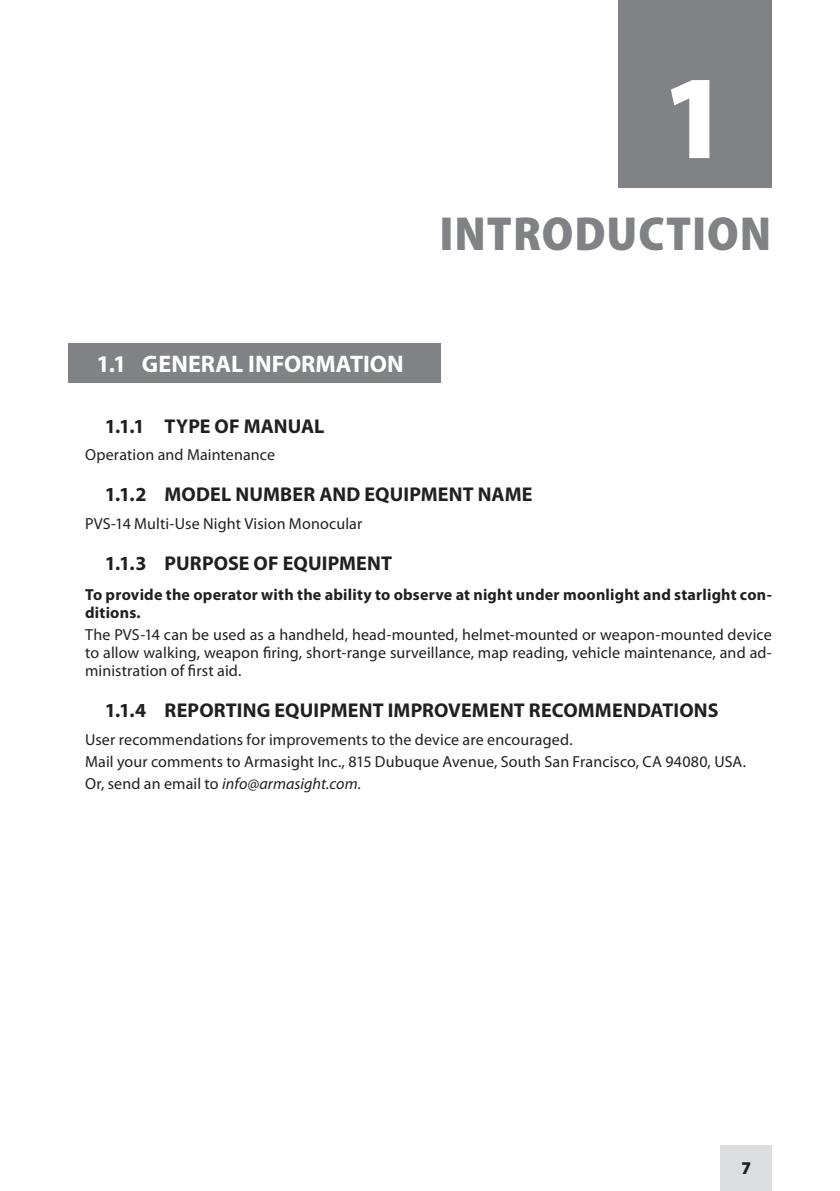
<style>
.page{position:relative;width:840px;height:1191px;background:#fff}
.page>*{position:absolute;margin:0;border:0;box-sizing:border-box;transform-origin:0 0}
.t1{font:900 semi-condensed 120px "Myriad Pro";color:#fff}
.t2{font:900 semi-condensed 48px "Myriad Pro";letter-spacing:.02em;color:#808285}
.t3{font:700 24px "Myriad Pro";color:#fff}
.t4{font:700 20px "Myriad Pro";letter-spacing:.005em;color:#231f20}
.t5{font:900 semi-condensed 18px "Myriad Pro";color:#231f20}
.t6{font:16px/18px "Myriad Pro";letter-spacing:.005em;color:#231f20;text-align:justify}
.t7{font:700 16px/18px "Myriad Pro";letter-spacing:.015em;color:#231f20}
.s1{font-style:italic}
</style>
<div class="page">
<div style="left:720px;top:1145px;width:51px;height:46px;background:#dcdddf"></div>
<div style="left:618px;top:0;width:153px;height:187px;background:#808285"></div>
<div style="left:68px;top:343px;width:372px;height:39px;background:#808285"></div>
<h1 class="t1" style="left:662px;top:50px;width:66px">1</h1>
<h2 class="t2" style="left:439px;top:206px;width:333px">INTRODUCTION</h2>
<h3 class="t3" style="left:96px;top:348px;width:308px">1.1 GENERAL INFORMATION</h3>
<p class="t4" style="left:105px;top:413px;width:221px">1.1.1 TYPE OF MANUAL</p>
<p class="t6" style="left:85px;top:445px;width:191px">Operation and Maintenance</p>
<p class="t4" style="left:105px;top:481px;width:90px">1.1.2 MODEL</p>
<p class="t4" style="left:235px;top:481px;width:28px">NUMBER</p>
<p class="t4" style="left:319px;top:481px;width:15px">AND</p>
<p class="t4" style="left:364px;top:481px;width:38px">EQUIPMENT</p>
<p class="t4" style="left:477px;top:481px;width:29px">NAME</p>
<p class="t6" style="left:85px;top:514px;width:278px">PVS-14 Multi-Use Night Vision Monocular</p>
<p class="t4" style="left:105px;top:550px;width:216px">1.1.3 PURPOSE OF EQUIPMENT</p>
<p class="t7" style="left:85px;top:585px;width:687px">TO PROVIDE THE OPERATOR WITH THE ABILITY TO OBSERVE AT NIGHT UNDER MOONLIGHT AND STARLIGHT CON-<br>DITIONS.</p>
<p class="t6" style="left:85px;top:626px;width:687px">The PVS-14 can be used as a handheld, head-mounted, helmet-mounted or weapon-mounted device to allow walking, weapon firing, short-range surveillance, map reading, vehicle maintenance, and ad&shy;ministration of first aid.</p>
<p class="t4" style="left:105px;top:697px;width:85px">1.1.4 REPORTING</p>
<p class="t4" style="left:274px;top:697px;width:38px">EQUIPMENT</p>
<p class="t4" style="left:387px;top:697px;width:20px">IMPROVEMENT</p>
<p class="t4" style="left:528px;top:697px;width:26px">RECOMMENDATIONS</p>
<p class="t6" style="left:85px;top:728px;width:662px;line-height:22px;text-align:left">User recommendations for improvements to the device are encouraged.<br>Mail your comments to Armasight Inc., 815 Dubuque Avenue, South San Francisco, CA 94080, USA.<br>Or, send an email to <span class="s1">info@armasight.com</span>.</p>
<p class="t5" style="left:741px;top:1157px;width:11px">7</p>
</div>
